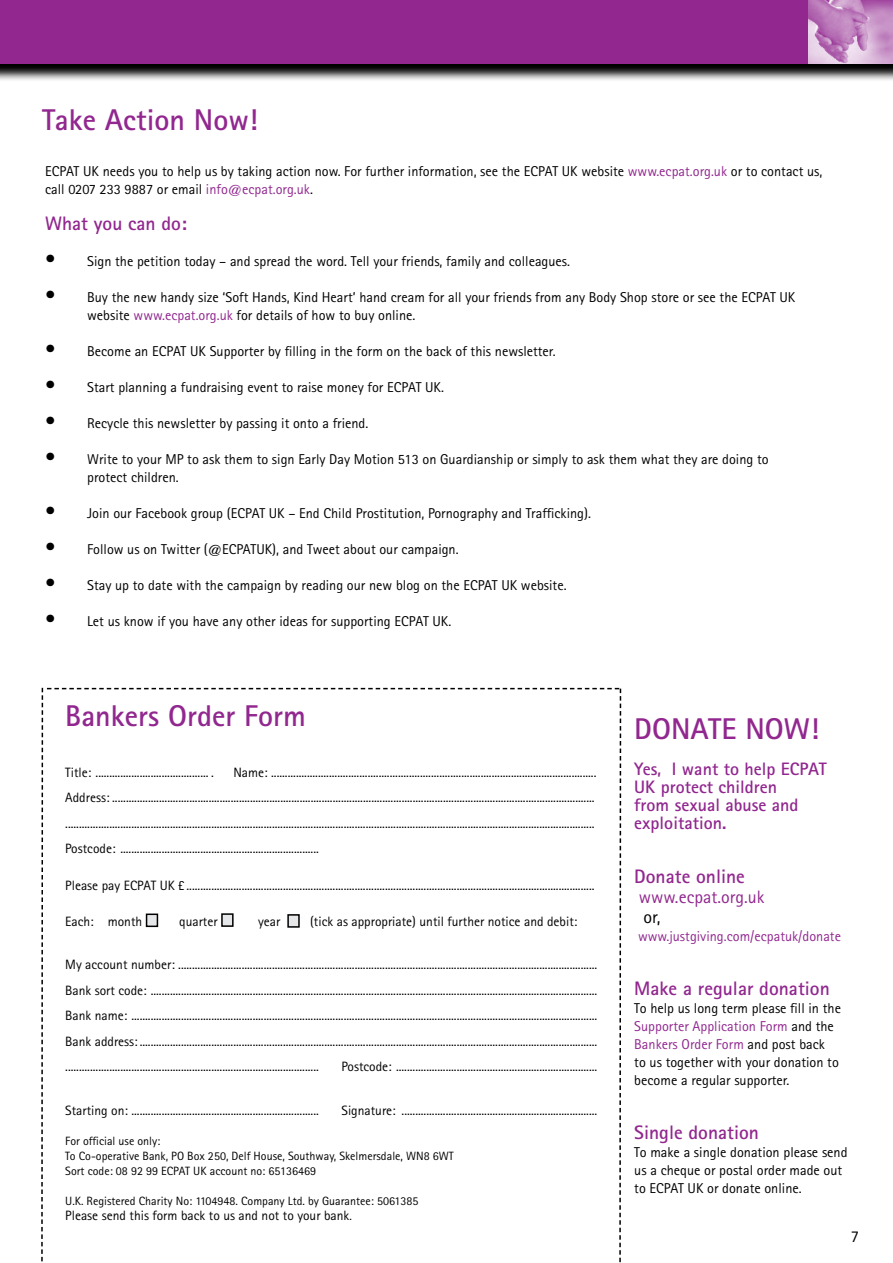
<style>
.page{position:relative;width:893px;height:1263px;background:#fff}
.page>*{position:absolute;margin:0;border:0;box-sizing:border-box;transform-origin:0 0}
.t1{font:700 30px "Rotis Sans Serif";color:#91278f}
.t2{font:700 19.5px "Rotis Sans Serif";color:#91278f}
.t3{font:700 18px/18px "Rotis Sans Serif";color:#91278f}
.t4{font:18px "Rotis Sans Serif";color:#91278f}
.t5{font:18px "Rotis Sans Serif";color:#000}
.t6{font:16.5px "Rotis Sans Serif";color:#000}
.t7{font:14.25px/18px "Rotis Sans Serif";color:#000}
.t8{font:14.25px "Rotis Sans Serif";color:#91278f}
.t9{font:13.5px/25.5px "Rotis Sans Serif";color:#000}
.t10{font:12px/15px "Rotis Sans Serif";color:#000}
.s1{color:#91278f}
.s2{font-size:21px}
.s3{font-size:12px}
</style>
<div class="page">
<svg style="left:0;top:63px;width:892px;height:17px;background:#635d63"></svg>
<div style="left:0;top:0;width:892px;height:63px;background:#91278f"></div>
<img style="left:808px;top:0;width:84px;height:63px">
<svg style="left:41px;top:687px;width:580px;height:575px"></svg>
<div style="left:146px;top:914px;width:11px;height:12px;background:#e6e7e8"></div>
<div style="left:146px;top:913px;width:12px;height:13px;border:2px solid #000"></div>
<div style="left:222px;top:913px;width:11px;height:12px;background:#e6e7e8"></div>
<div style="left:221px;top:913px;width:12px;height:13px;border:2px solid #000"></div>
<div style="left:288px;top:914px;width:11px;height:12px;background:#e6e7e8"></div>
<div style="left:287px;top:913px;width:12px;height:14px;border:2px solid #000"></div>
<h1 class="t1" style="left:42px;top:101px;width:217px">Take Action Now!</h1>
<p class="t7" style="left:45px;top:162px;width:778px">ECPAT UK needs you to help us by taking action now. For further information, see the ECPAT UK website <span class="s1">www.ecpat.org.uk</span> or to contact us, call 0207 233 9887 or email <span class="s1">info@ecpat.org.uk</span>.</p>
<h2 class="t2" style="left:45px;top:211px;width:143px">What you can do:</h2>
<p class="t7" style="left:45px;top:252px;width:526px"><span class="s2">•</span> Sign the petition today – and spread the word. Tell your friends, family and colleagues.</p>
<p class="t7" style="left:87px;top:288px;width:709px;text-indent:-42px"><span class="s2">•</span> Buy the new handy size ‘Soft Hands, Kind Heart’ hand cream for all your friends from any Body Shop store or see the ECPAT UK website <span class="s1">www.ecpat.org.uk</span> for details of how to buy online.</p>
<p class="t7" style="left:45px;top:342px;width:511px"><span class="s2">•</span> Become an ECPAT UK Supporter by filling in the form on the back of this newsletter.</p>
<p class="t7" style="left:45px;top:378px;width:400px"><span class="s2">•</span> Start planning a fundraising event to raise money for ECPAT UK.</p>
<p class="t7" style="left:45px;top:414px;width:324px"><span class="s2">•</span> Recycle this newsletter by passing it onto a friend.</p>
<p class="t7" style="left:87px;top:450px;width:682px;text-indent:-42px"><span class="s2">•</span> Write to your MP to ask them to sign Early Day Motion 513 on Guardianship or simply to ask them what they are doing to protect children.</p>
<p class="t7" style="left:45px;top:504px;width:547px"><span class="s2">•</span> Join our Facebook group (ECPAT UK – End Child Prostitution, Pornography and Trafficking).</p>
<p class="t7" style="left:45px;top:540px;width:415px"><span class="s2">•</span> Follow us on Twitter (@ECPATUK), and Tweet about our campaign.</p>
<p class="t7" style="left:45px;top:576px;width:522px"><span class="s2">•</span> Stay up to date with the campaign by reading our new blog on the ECPAT UK website.</p>
<p class="t7" style="left:45px;top:612px;width:407px"><span class="s2">•</span> Let us know if you have any other ideas for supporting ECPAT UK.</p>
<h1 class="t1" style="left:65px;top:696px;width:242px">Bankers Order Form</h1>
<p class="t9" style="left:65px;top:759px;width:150px">Title: ......................................... .</p>
<p class="t9" style="left:65px;top:759px;width:532px;text-indent:168px">Name: ......................................................................................................................<br>Address: ............................................................................................................................................................................... ................................................................................................................................................................................................<br>Postcode: ........................................................................</p>
<p class="t9" style="left:65px;top:871px;width:530px">Please pay ECPAT UK £ ....................................................................................................................................................</p>
<p class="t9" style="left:65px;top:907px;width:78px">Each: month</p>
<p class="t9" style="left:179px;top:907px;width:40px">quarter</p>
<p class="t9" style="left:258px;top:907px;width:24px">year</p>
<p class="t9" style="left:310px;top:907px;width:268px">(tick as appropriate) until further notice and debit:</p>
<p class="t9" style="left:65px;top:951px;width:533px;text-align:justify">My account number: ........................................................................................................................................................<br>Bank sort code: ..................................................................................................................................................................<br>Bank name: .........................................................................................................................................................................<br>Bank address: ...................................................................................................................................................................... ............................................................................................</p>
<p class="t9" style="left:341px;top:1053px;width:257px">Postcode: .........................................................................</p>
<p class="t9" style="left:65px;top:1096px;width:255px">Starting on: ....................................................................</p>
<p class="t9" style="left:341px;top:1096px;width:257px">Signature: .......................................................................</p>
<p class="t10" style="left:65px;top:1132px;width:390px">For official use only:<br>To Co-operative Bank, PO Box 250, Delf House, Southway, Skelmersdale, WN8 6WT<br>Sort code: 08 92 99 ECPAT UK account no: 65136469</p>
<p class="t10" style="left:65px;top:1192px;width:355px">U.K. Registered Charity No: 1104948. Company Ltd. by Guarantee: 5061385</p>
<p class="t9" style="left:65px;top:1201px;width:288px">Please send this form back to us and not to your bank<span class="s3">.</span></p>
<h1 class="t1" style="left:634px;top:710px;width:186px">DONATE NOW!</h1>
<h3 class="t3" style="left:634px;top:759px;width:194px">Yes, I want to help ECPAT<br>UK protect children<br>from sexual abuse and exploitation.</h3>
<h2 class="t2" style="left:634px;top:864px;width:112px">Donate online</h2>
<h3 class="t4" style="left:638px;top:886px;width:127px">www.ecpat.org.uk</h3>
<h3 class="t5" style="left:643px;top:905px;width:18px">or,</h3>
<p class="t8" style="left:637px;top:927px;width:204px">www.justgiving.com/ecpatuk/donate</p>
<h2 class="t2" style="left:634px;top:975px;width:197px">Make a regular donation</h2>
<p class="t7" style="left:634px;top:998px;width:208px">To help us long term please fill in the <span class="s1">Supporter Application Form</span> and the <span class="s1">Bankers Order Form</span> and post back<br>to us together with your donation to become a regular supporter.</p>
<h2 class="t2" style="left:634px;top:1119px;width:126px">Single donation</h2>
<p class="t7" style="left:634px;top:1142px;width:215px">To make a single donation please send us a cheque or postal order made out to ECPAT UK or donate online.</p>
<p class="t6" style="left:850px;top:1225px;width:10px">7</p>
</div>
